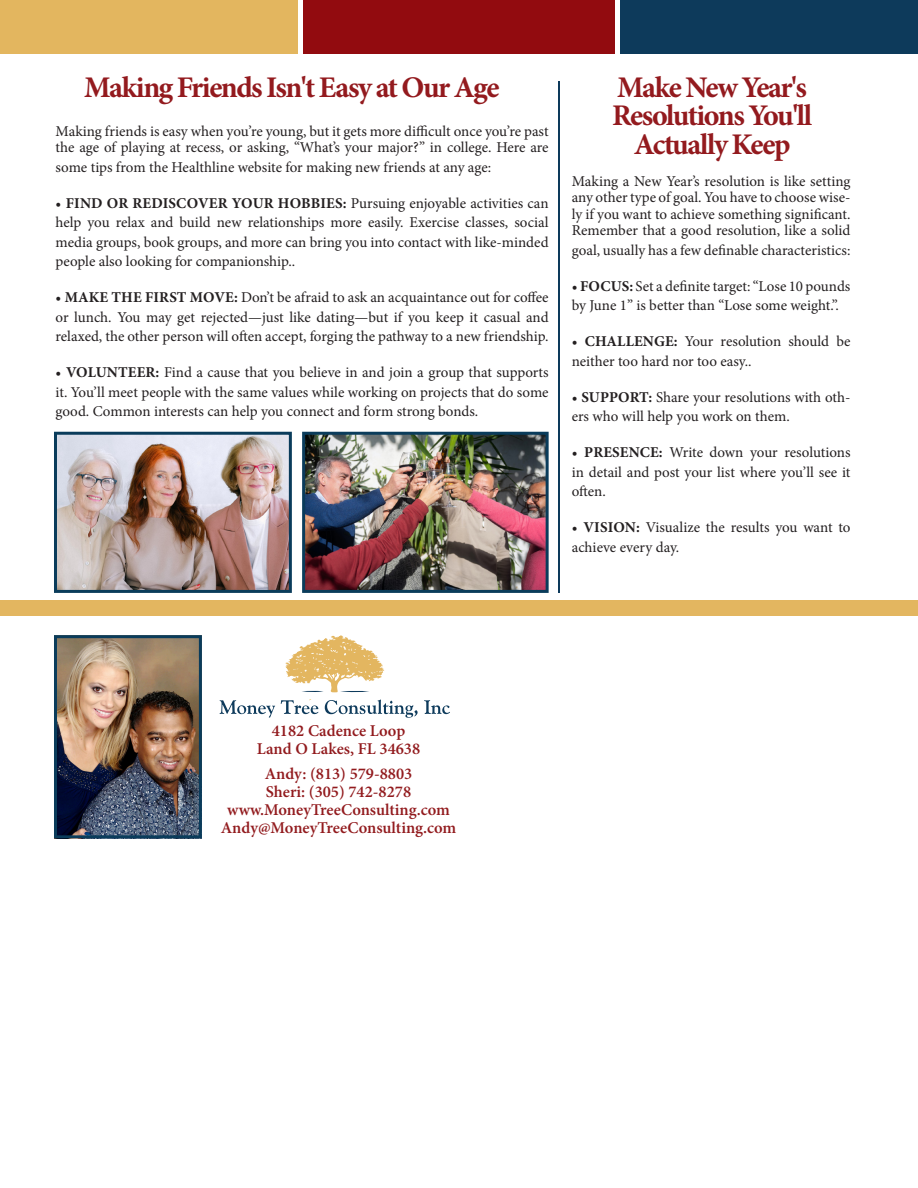
<style>
.page{position:relative;width:918px;height:1188px;background:#fff}
.page>*{position:absolute;margin:0;border:0;box-sizing:border-box;transform-origin:0 0}
.t1{font:700 30px/28.5px "Minion Pro";letter-spacing:-.05em;color:#931a1e;text-align:center}
.t2{font:600 16.5px "Minion Pro";color:#921b1e}
.t3{font:15px/19.5px "Minion Pro";letter-spacing:-.005em;color:#231f20}
.s1{font-weight:700}
</style>
<div class="page">
<div style="left:0;top:600px;width:918px;height:16px;background:#e3b660"></div>
<svg style="left:220px;top:700px;width:55px;height:18px"></svg>
<svg style="left:325px;top:700px;width:93px;height:18px"></svg>
<svg style="left:424px;top:700px;width:26px;height:14px"></svg>
<svg style="left:285px;top:635px;width:99px;height:57px"></svg>
<svg style="left:281px;top:699px;width:37px;height:15px"></svg>
<div style="left:303px;top:0;width:312px;height:54px;background:#920b0f"></div>
<div style="left:620px;top:0;width:298px;height:54px;background:#0d3a5b"></div>
<div style="left:0;top:0;width:298px;height:54px;background:#e3b65f"></div>
<img style="left:306px;top:436px;width:239px;height:153px">
<div style="left:302px;top:432px;width:247px;height:161px;border:3px solid #0a3c5b"></div>
<hr style="left:559px;top:81px;width:1px;height:512px;background:#0d3a5b">
<img style="left:58px;top:639px;width:140px;height:195px">
<div style="left:54px;top:635px;width:148px;height:203px;border:3px solid #0a3c5b"></div>
<img style="left:58px;top:436px;width:230px;height:153px">
<div style="left:54px;top:432px;width:238px;height:161px;border:3px solid #0a3c5b"></div>
<p class="t1" style="left:84px;top:73px;width:417px">Making Friends Isn't Easy at Our Age</p>
<p class="t1" style="left:612px;top:73px;width:202px">Make New Year's<br>Resolutions You'll<br>Actually Keep</p>
<p class="t3" style="left:572px;top:173px;width:280px;line-height:16.5px;text-align:justify">Making a New Year’s resolution is like setting any other type of goal. You have to choose wise&shy;ly if you want to achieve something significant.<br>Remember that a good resolution, like a solid</p>
<p class="t3" style="left:572px;top:240px;width:280px">goal, usually has a few definable characteristics:</p>
<p class="t3" style="left:572px;top:276px;width:280px">• <span class="s1">FOCUS:</span> Set a definite target: “Lose 10 pounds by June 1” is better than “Lose some weight.”.</p>
<p class="t3" style="left:572px;top:332px;width:280px">• <span class="s1">CHALLENGE:</span> Your resolution should be neither too hard nor too easy..</p>
<p class="t3" style="left:572px;top:387px;width:280px">• <span class="s1">SUPPORT:</span> Share your resolutions with oth&shy;ers who will help you work on them.</p>
<p class="t3" style="left:572px;top:443px;width:280px;text-align:justify">• <span class="s1">PRESENCE:</span> Write down your resolutions in detail and post your list where you’ll see it often.</p>
<p class="t3" style="left:572px;top:518px;width:280px">• <span class="s1">VISION:</span> Visualize the results you want to achieve every day.</p>
<p class="t3" style="left:56px;top:123px;width:495px;line-height:16.5px">Making friends is easy when you’re young, but it gets more difficult once you’re past the age of playing at recess, or asking, “What’s your major?” in college. Here are</p>
<p class="t3" style="left:56px;top:157px;width:437px">some tips from the Healthline website for making new friends at any age:</p>
<p class="t3" style="left:56px;top:193px;width:495px;text-align:justify">• <span class="s1">FIND OR REDISCOVER YOUR HOBBIES:</span> Pursuing enjoyable activities can help you relax and build new relationships more easily. Exercise classes, social media groups, book groups, and more can bring you into contact with like-minded people also looking for companionship..</p>
<p class="t3" style="left:56px;top:288px;width:495px;text-align:justify">• <span class="s1">MAKE THE FIRST MOVE:</span> Don’t be afraid to ask an acquaintance out for coffee or lunch. You may get rejected—just like dating—but if you keep it casual and relaxed, the other person will often accept, forging the pathway to a new friendship.</p>
<p class="t3" style="left:56px;top:363px;width:495px;text-align:justify">• <span class="s1">VOLUNTEER:</span> Find a cause that you believe in and join a group that supports it. You’ll meet people with the same values while working on projects that do some good. Common interests can help you connect and form strong bonds.</p>
<p class="t2" style="left:272px;top:719px;width:135px">4182 Cadence Loop</p>
<p class="t2" style="left:257px;top:737px;width:165px">Land O Lakes, FL 34638</p>
<p class="t2" style="left:265px;top:763px;width:149px">Andy: (813) 579-8803</p>
<p class="t2" style="left:266px;top:781px;width:147px">Sheri: (305) 742-8278</p>
<p class="t2" style="left:227px;top:799px;width:224px">www.MoneyTreeConsulting.com</p>
<p class="t2" style="left:221px;top:817px;width:237px">Andy@MoneyTreeConsulting.com</p>
</div>
